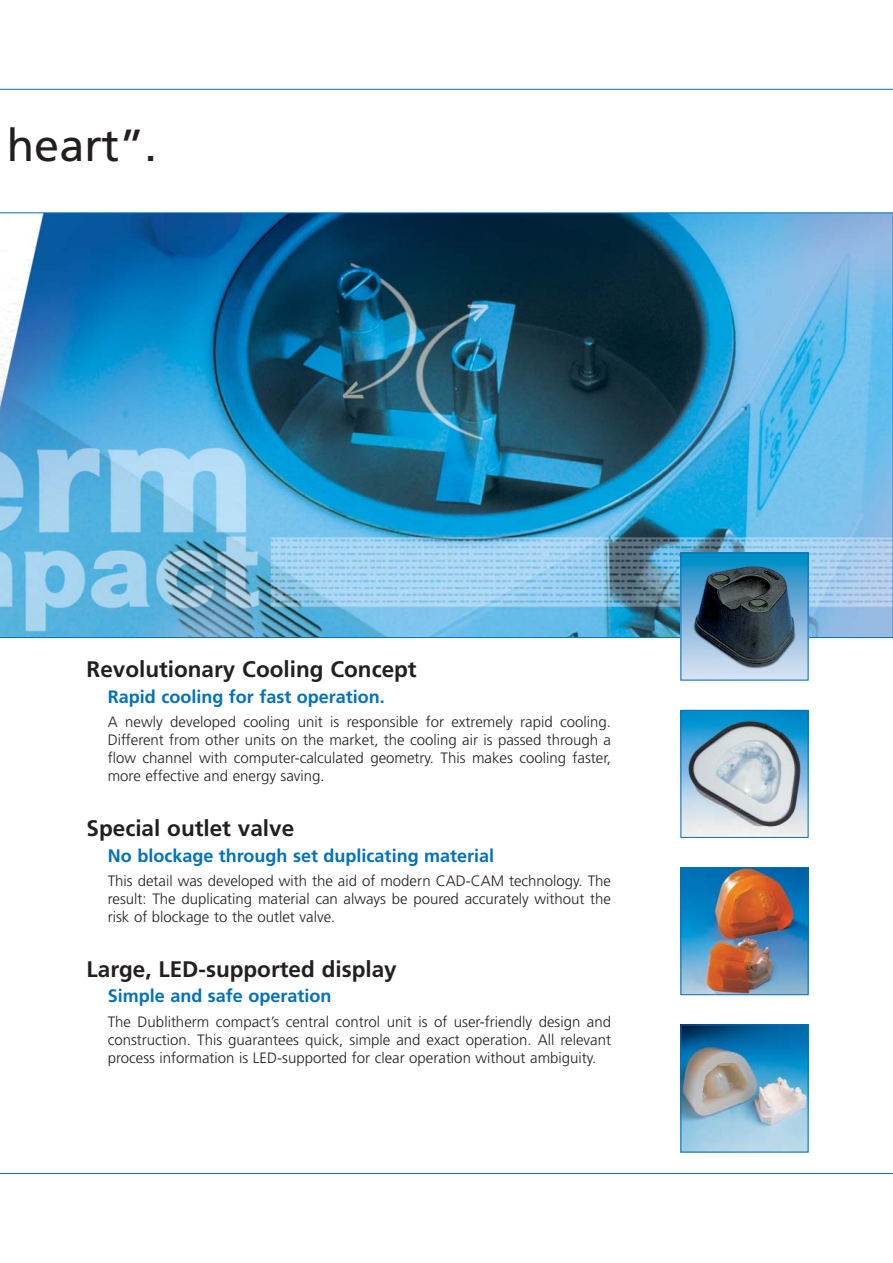
<style>
.page{position:relative;width:893px;height:1263px;background:#fff}
.page>*{position:absolute;margin:0;border:0;box-sizing:border-box;transform-origin:0 0}
.t1{font:45px "Frutiger";color:#231f1f}
.t2{font:700 22.5px "Frutiger";color:#231f1f}
.t3{font:700 18px "Frutiger";color:#0071bc}
.t4{font:300 15px/18px "Frutiger";color:#231f1f;text-align:justify}
</style>
<div class="page">
<hr style="left:0;top:89px;width:892px;height:1px;background:#0071bc">
<hr style="left:0;top:1173px;width:892px;height:1px;background:#0071bc">
<img style="left:0;top:213px;width:892px;height:425px">
<img style="left:682px;top:555px;width:124px;height:123px">
<div style="left:680px;top:553px;width:128px;height:127px;border:1px solid #0071bc"></div>
<img style="left:682px;top:712px;width:124px;height:124px">
<div style="left:680px;top:710px;width:128px;height:128px;border:1px solid #0071bc"></div>
<img style="left:682px;top:869px;width:124px;height:124px">
<div style="left:680px;top:867px;width:128px;height:128px;border:1px solid #0071bc"></div>
<img style="left:682px;top:1027px;width:124px;height:123px">
<div style="left:680px;top:1025px;width:128px;height:127px;border:1px solid #0071bc"></div>
<h1 class="t1" style="left:7px;top:128px;width:152px">heart”.</h1>
<h2 class="t2" style="left:87px;top:661px;width:331px">Revolutionary Cooling Concept</h2>
<p class="t3" style="left:108px;top:689px;width:278px">Rapid cooling for fast operation.</p>
<p class="t4" style="left:108px;top:714px;width:505px">A newly developed cooling unit is responsible for extremely rapid cooling.<br>Different from other units on the market, the cooling air is passed through a flow channel with computer-calculated geometry. This makes cooling faster, more effective and energy saving.</p>
<h2 class="t2" style="left:87px;top:819px;width:209px">Special outlet valve</h2>
<p class="t3" style="left:108px;top:848px;width:388px">No blockage through set duplicating material</p>
<p class="t4" style="left:108px;top:873px;width:505px">This detail was developed with the aid of modern CAD-CAM technology. The result: The duplicating material can always be poured accurately without the risk of blockage to the outlet valve.</p>
<h2 class="t2" style="left:87px;top:960px;width:311px">Large, LED-supported display</h2>
<p class="t3" style="left:108px;top:989px;width:225px">Simple and safe operation</p>
<p class="t4" style="left:108px;top:1014px;width:505px">The Dublitherm compact’s central control unit is of user-friendly design and construction. This guarantees quick, simple and exact operation. All relevant process information is LED-supported for clear operation without ambiguity.</p>
</div>
